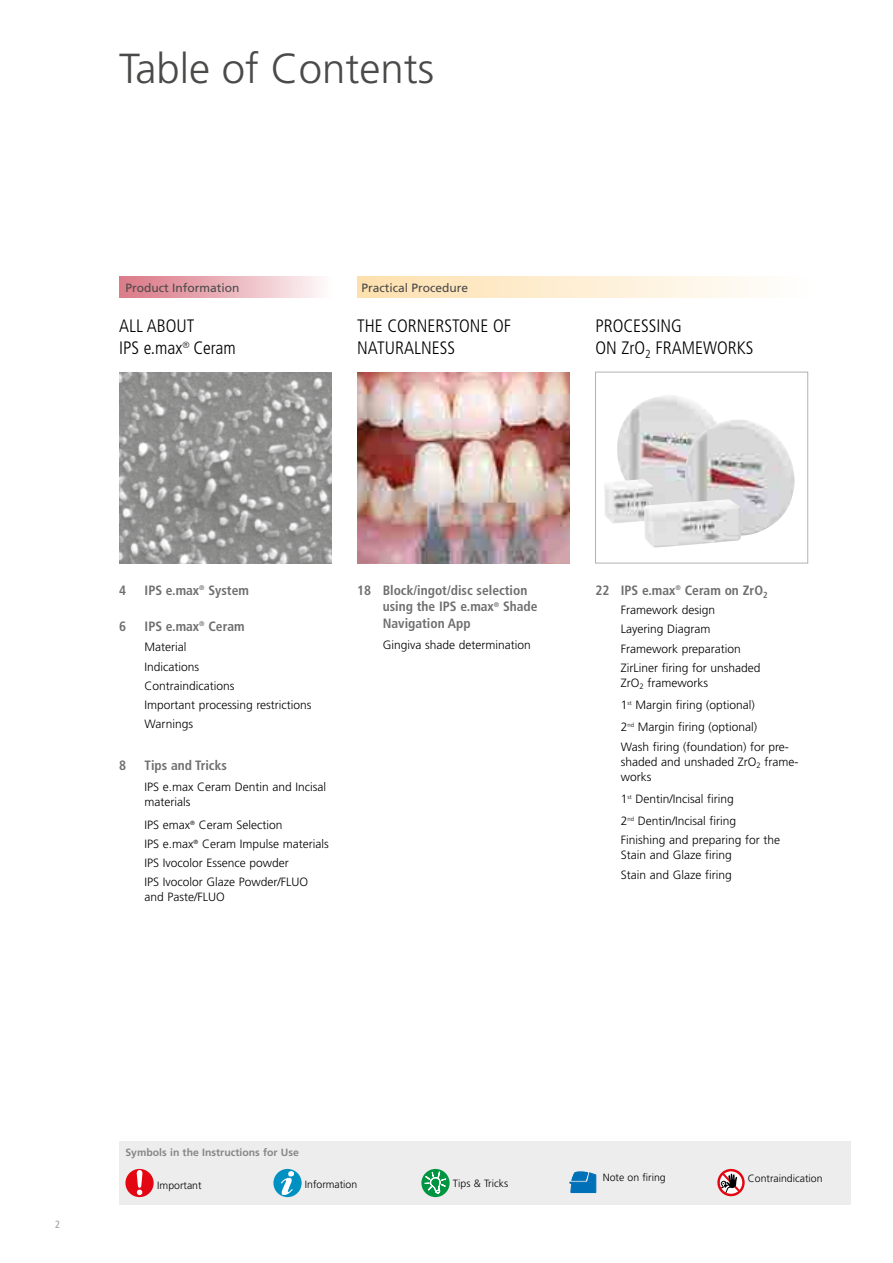
<style>
.page{position:relative;width:893px;height:1263px;background:#fff}
.page>*{position:absolute;margin:0;border:0;box-sizing:border-box;transform-origin:0 0}
.t1{font:300 42px "Frutiger";color:#4a4a49}
.t2{font:300 condensed 18px/21.6px "Frutiger";color:#000}
.t3{font:700 condensed 13.5px/16.5px "Frutiger";color:#706f6f}
.t4{font:300 12px/19.2px "Frutiger";color:#000}
.t5{font:12px "Frutiger";color:#4a4a49}
.t6{font:300 10.5px "Frutiger";color:#000}
.t7{font:700 10.5px "Frutiger";color:#878787}
.t8{font:condensed 10.5px "Frutiger";color:#9d9d9c}
</style>
<div class="page">
<img style="left:357px;top:372px;width:213px;height:191px">
<img style="left:119px;top:372px;width:213px;height:191px">
<div style="left:119px;top:276px;width:213px;height:22px;background:linear-gradient(to right,#da7482,#fdf8f9)"></div>
<div style="left:357px;top:276px;width:451px;height:22px;background:linear-gradient(to right,#fee0ae,#fefefe)"></div>
<img style="left:617px;top:395px;width:96px;height:104px">
<div style="left:595px;top:372px;width:213px;height:191px;border:1px solid #b3b2b2"></div>
<img style="left:685px;top:419px;width:110px;height:117px">
<img style="left:604px;top:479px;width:49px;height:45px">
<img style="left:644px;top:499px;width:97px;height:49px">
<div style="left:119px;top:1141px;width:731px;height:63px;background:#ededed"></div>
<div style="left:125px;top:1169px;width:29px;height:28px;background:#e30613;border-radius:50%"></div>
<svg style="left:137px;top:1170px;width:6px;height:25px"></svg>
<div style="left:273px;top:1169px;width:29px;height:28px;background:#0091c2;border-radius:50%"></div>
<img style="left:281px;top:1171px;width:12px;height:24px">
<svg style="left:421px;top:1169px;width:29px;height:28px"></svg>
<svg style="left:424px;top:1168px;width:22px;height:27px"></svg>
<svg style="left:569px;top:1171px;width:28px;height:22px"></svg>
<div style="left:717px;top:1169px;width:28px;height:27px;border:2px solid #e30613;border-radius:50%"></div>
<svg style="left:720px;top:1171px;width:22px;height:22px"></svg>
<h1 class="t1" style="left:119px;top:44px;width:317px">Table of Contents</h1>
<p class="t5" style="left:125px;top:280px;width:116px">Product Information</p>
<p class="t5" style="left:361px;top:280px;width:108px">Practical Procedure</p>
<h2 class="t2" style="left:119px;top:316px;width:118px">ALL ABOUT<br>IPS e.max<sup>®</sup> Ceram</h2>
<h2 class="t2" style="left:357px;top:316px;width:156px">THE CORNERSTONE OF<br>NATURALNESS</h2>
<h2 class="t2" style="left:595px;top:316px;width:160px">PROCESSING<br>ON ZrO<sub>2</sub> FRAMEWORKS</h2>
<p class="t3" style="left:119px;top:582px;width:9px">4</p>
<p class="t3" style="left:145px;top:582px;width:106px">IPS e.max<sup>®</sup> System</p>
<p class="t3" style="left:119px;top:618px;width:9px">6</p>
<p class="t3" style="left:145px;top:618px;width:102px">IPS e.max<sup>®</sup> Ceram</p>
<p class="t4" style="left:145px;top:638px;width:168px">Material<br>Indications<br>Contraindications<br>Important processing restrictions<br>Warnings</p>
<p class="t3" style="left:119px;top:757px;width:9px">8</p>
<p class="t3" style="left:145px;top:757px;width:84px">Tips and Tricks</p>
<p class="t4" style="left:145px;top:780px;width:183px;line-height:15px">IPS e.max Ceram Dentin and Incisal materials</p>
<p class="t4" style="left:145px;top:815px;width:186px">IPS emax<sup>®</sup> Ceram Selection<br>IPS e.max<sup>®</sup> Ceram Impulse materials<br>IPS Ivocolor Essence powder<br>IPS Ivocolor Glaze Powder/FLUO</p>
<p class="t4" style="left:145px;top:888px;width:82px">and Paste/FLUO</p>
<p class="t3" style="left:383px;top:582px;width:156px;text-indent:-26px">18 Block/ingot/disc selection using the IPS e.max<sup>®</sup> Shade<br>Navigation App</p>
<p class="t4" style="left:383px;top:635px;width:150px">Gingiva shade determination</p>
<p class="t3" style="left:595px;top:582px;width:174px">22 IPS e.max<sup>®</sup> Ceram on ZrO<sub>2</sub></p>
<p class="t4" style="left:621px;top:600px;width:141px">Framework design<br>Layering Diagram<br>Framework preparation<br>ZirLiner firing for unshaded</p>
<p class="t4" style="left:621px;top:672px;width:138px;line-height:22.2px">ZrO<sub>2</sub> frameworks<br>1<sup>st</sup> Margin firing (optional)<br>2<sup>nd</sup> Margin firing (optional)</p>
<p class="t4" style="left:621px;top:739px;width:179px;line-height:15px">Wash firing (foundation) for pre&shy;shaded and unshaded ZrO<sub>2</sub> frame&shy;works</p>
<p class="t4" style="left:621px;top:788px;width:117px;line-height:22.2px">1<sup>st</sup> Dentin/Incisal firing<br>2<sup>nd</sup> Dentin/Incisal firing</p>
<p class="t4" style="left:621px;top:833px;width:161px;line-height:15px">Finishing and preparing for the<br>Stain and Glaze firing</p>
<p class="t4" style="left:621px;top:865px;width:113px">Stain and Glaze firing</p>
<p class="t8" style="left:55px;top:1218px;width:7px">2</p>
<p class="t7" style="left:125px;top:1146px;width:175px">Symbols in the Instructions for Use</p>
<p class="t6" style="left:157px;top:1179px;width:46px">Important</p>
<p class="t6" style="left:305px;top:1178px;width:54px">Information</p>
<p class="t6" style="left:453px;top:1177px;width:57px">Tips &amp; Tricks</p>
<p class="t6" style="left:603px;top:1172px;width:65px">Note on firing</p>
<p class="t6" style="left:748px;top:1172px;width:76px">Contraindication</p>
</div>
